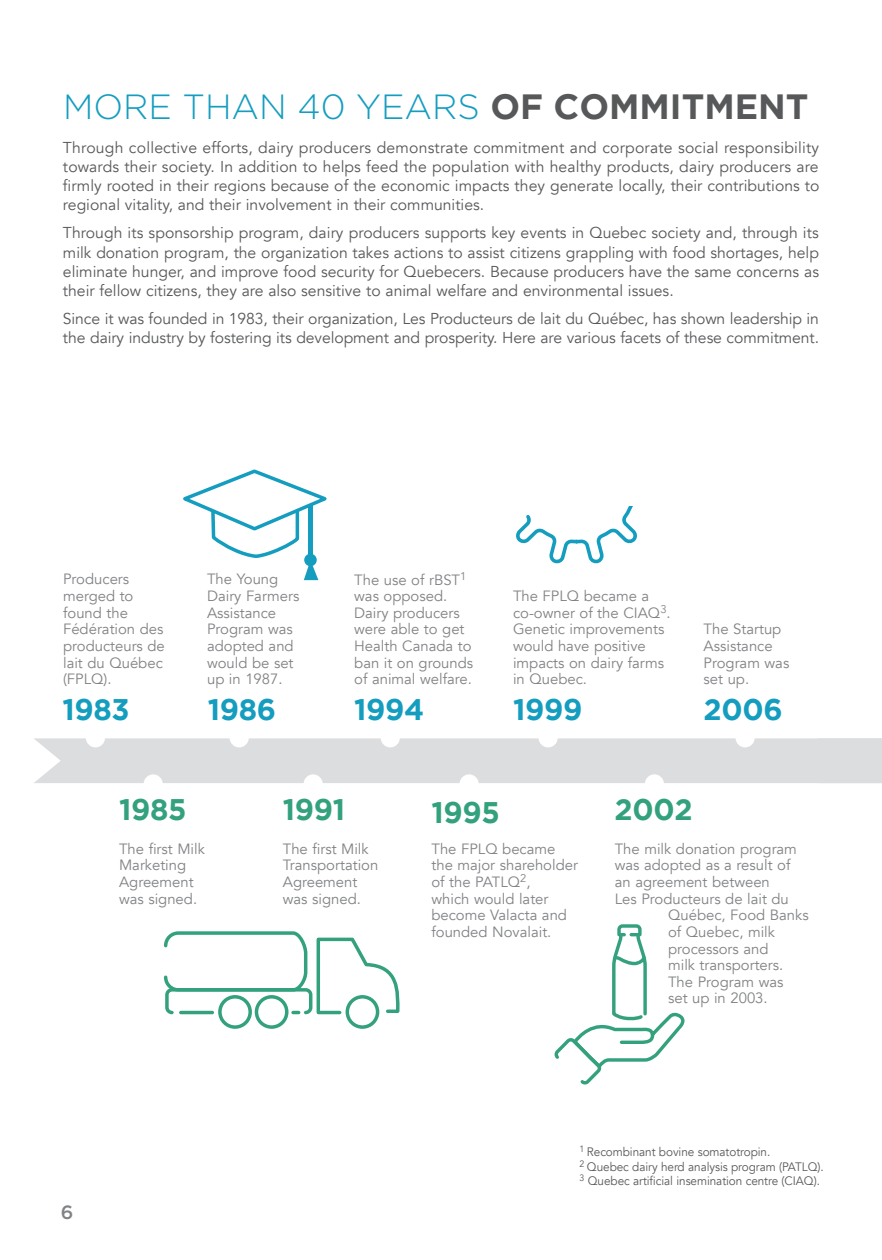
<style>
.page{position:relative;width:882px;height:1260px;background:#fff}
.page>*{position:absolute;margin:0;border:0;box-sizing:border-box;transform-origin:0 0}
.t1{font:300 35px "Gotham";color:#149dbf}
.t2{font:700 29.75px "Gotham";letter-spacing:-.01em;color:#149dbf}
.t3{font:700 29.75px "Gotham";letter-spacing:-.01em;color:#33a17e}
.t4{font:500 19.25px "Gotham";color:#808285}
.t5{font:15.75px/19.2px "Avenir";letter-spacing:-.005em;color:#57585a;text-align:justify}
.t6{font:14.88px/16.6px "Avenir";color:#808285}
.t7{font:12.25px/14.9px "Avenir";letter-spacing:-.005em;color:#57585a;scale:.96 1}
.s1{font-weight:700;color:#57585a}
</style>
<div class="page">
<div style="left:34px;top:738px;width:848px;height:45px;background:#dcdddf"></div>
<div style="left:255px;top:995px;width:34px;height:34px;border:3px solid #33a17e;border-radius:50%"></div>
<div style="left:218px;top:995px;width:34px;height:34px;border:3px solid #33a17e;border-radius:50%"></div>
<div style="left:165px;top:988px;width:147px;height:26px;border:3px solid #33a17e;border-radius:5px"></div>
<svg style="left:316px;top:937px;width:84px;height:78px"></svg>
<svg style="left:163px;top:931px;width:146px;height:62px"></svg>
<hr style="left:181px;top:1011px;width:31px;height:3px;background:#33a17e">
<svg style="left:293px;top:1011px;width:6px;height:3px"></svg>
<div style="left:346px;top:995px;width:33px;height:34px;border:3px solid #33a17e;border-radius:50%"></div>
<svg style="left:183px;top:469px;width:144px;height:111px"></svg>
<svg style="left:516px;top:506px;width:121px;height:58px"></svg>
<svg style="left:556px;top:924px;width:129px;height:161px"></svg>
<div style="left:86px;top:728px;width:19px;height:19px;background:#fff;border-radius:50%"></div>
<div style="left:144px;top:774px;width:19px;height:19px;background:#fff;border-radius:50%"></div>
<div style="left:304px;top:774px;width:19px;height:19px;background:#fff;border-radius:50%"></div>
<div style="left:460px;top:774px;width:19px;height:19px;background:#fff;border-radius:50%"></div>
<div style="left:645px;top:774px;width:19px;height:19px;background:#fff;border-radius:50%"></div>
<div style="left:539px;top:728px;width:19px;height:19px;background:#fff;border-radius:50%"></div>
<div style="left:736px;top:728px;width:19px;height:19px;background:#fff;border-radius:50%"></div>
<div style="left:230px;top:728px;width:19px;height:19px;background:#fff;border-radius:50%"></div>
<div style="left:381px;top:728px;width:19px;height:19px;background:#fff;border-radius:50%"></div>
<h1 class="t1" style="left:63px;top:91px;width:747px">MORE THAN 40 YEARS <span class="s1">OF COMMITMENT</span></h1>
<p class="t5" style="left:63px;top:138px;width:758px">Through collective efforts, dairy producers demonstrate commitment and corporate social responsibility towards their society. In addition to helps feed the population with healthy products, dairy producers are firmly rooted in their regions because of the economic impacts they generate locally, their contributions to regional vitality, and their involvement in their communities.</p>
<p class="t5" style="left:63px;top:224px;width:758px">Through its sponsorship program, dairy producers supports key events in Quebec society and, through its milk donation program, the organization takes actions to assist citizens grappling with food shortages, help eliminate hunger, and improve food security for Quebecers. Because producers have the same concerns as their fellow citizens, they are also sensitive to animal welfare and environmental issues.</p>
<p class="t5" style="left:63px;top:309px;width:758px">Since it was founded in 1983, their organization, Les Producteurs de lait du Québec, has shown leadership in the dairy industry by fostering its development and prosperity. Here are various facets of these commitment.</p>
<p class="t6" style="left:63px;top:572px;width:103px">Producers merged to found the<br>Fédération des producteurs de lait du Québec (FPLQ).</p>
<h2 class="t2" style="left:62px;top:697px;width:69px">1983</h2>
<p class="t6" style="left:207px;top:571px;width:94px">The Young<br>Dairy Farmers<br>Assistance<br>Program was adopted and would be set up in 1987.</p>
<h2 class="t2" style="left:208px;top:697px;width:70px">1986</h2>
<p class="t6" style="left:354px;top:571px;width:120px">The use of rBST<sup>1 </sup>was opposed.<br>Dairy producers were able to get<br>Health Canada to ban it on grounds of animal welfare.</p>
<h2 class="t2" style="left:354px;top:697px;width:72px">1994</h2>
<p class="t6" style="left:513px;top:588px;width:159px">The FPLQ became a co-owner of the CIAQ<sup>3</sup>.<br>Genetic improvements would have positive impacts on dairy farms in Quebec.</p>
<h2 class="t2" style="left:513px;top:697px;width:71px">1999</h2>
<p class="t6" style="left:704px;top:621px;width:87px">The Startup<br>Assistance<br>Program was set up.</p>
<h2 class="t2" style="left:704px;top:697px;width:81px">2006</h2>
<h2 class="t3" style="left:119px;top:797px;width:69px">1985</h2>
<p class="t6" style="left:119px;top:841px;width:87px">The first Milk<br>Marketing<br>Agreement was signed.</p>
<p class="t4" style="left:61px;top:1203px;width:14px">6</p>
<h2 class="t3" style="left:283px;top:797px;width:64px">1991</h2>
<p class="t6" style="left:283px;top:841px;width:97px">The first Milk<br>Transportation<br>Agreement was signed.</p>
<h2 class="t3" style="left:431px;top:800px;width:70px">1995</h2>
<p class="t6" style="left:431px;top:841px;width:148px">The FPLQ became the major shareholder of the PATLQ<sup>2</sup>,<br>which would later become Valacta and founded Novalait.</p>
<h2 class="t3" style="left:615px;top:797px;width:80px">2002</h2>
<p class="t6" style="left:615px;top:841px;width:184px">The milk donation program</p>
<p class="t6" style="left:615px;top:858px;width:177px">was adopted as a result of</p>
<p class="t6" style="left:615px;top:875px;width:157px">an agreement between</p>
<p class="t6" style="left:615px;top:892px;width:176px">Les Producteurs de lait du</p>
<p class="t6" style="left:668px;top:908px;width:142px">Québec, Food Banks</p>
<p class="t6" style="left:668px;top:925px;width:108px">of Quebec, milk</p>
<p class="t6" style="left:668px;top:941px;width:102px">processors and</p>
<p class="t6" style="left:668px;top:958px;width:117px">milk transporters.</p>
<p class="t6" style="left:668px;top:974px;width:117px">The Program was</p>
<p class="t6" style="left:668px;top:990px;width:101px">set up in 2003.</p>
<p class="t7" style="left:580px;top:1144px;width:256px"><sup>1</sup> Recombinant bovine somatotropin.<br><sup>2</sup> Quebec dairy herd analysis program (PATLQ).<br><sup>3</sup> Quebec artificial insemination centre (CIAQ).</p>
</div>
